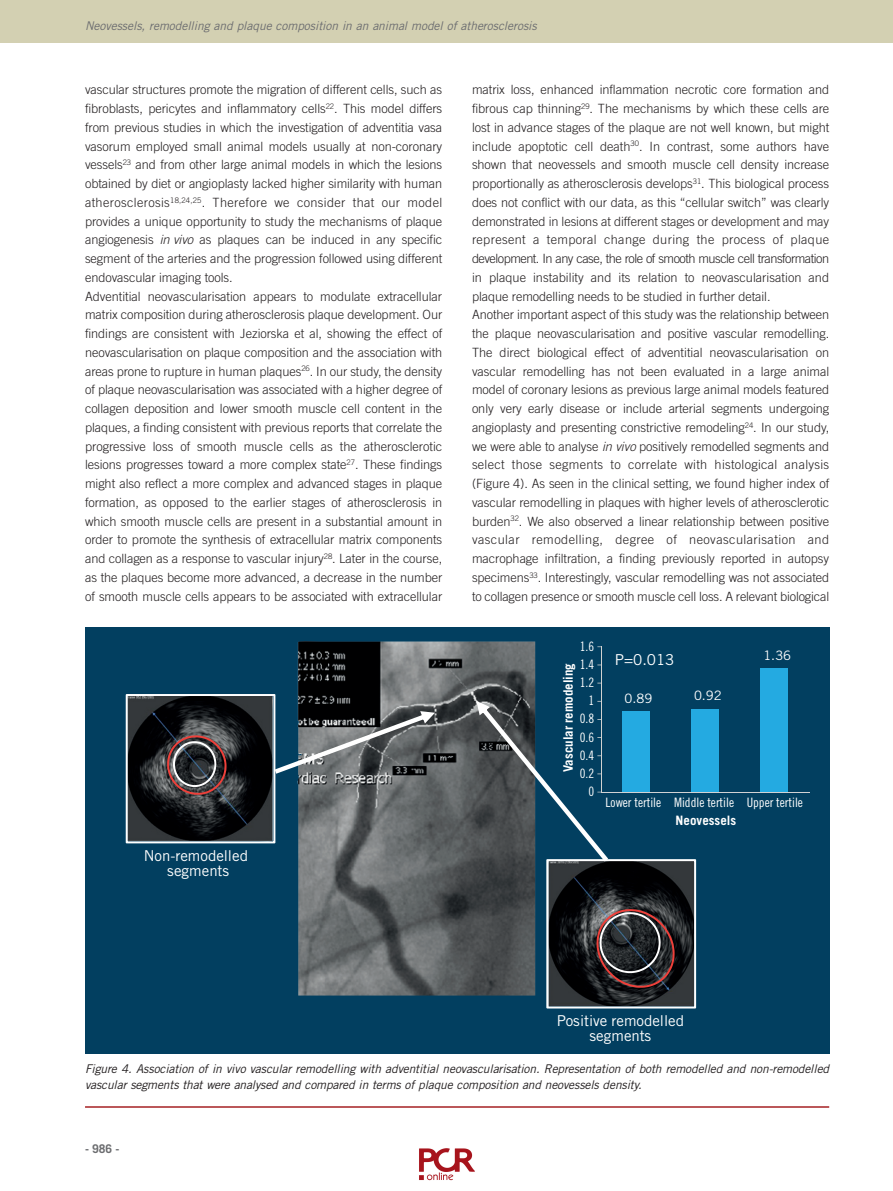
<style>
.page{position:relative;width:893px;height:1191px;background:#fff}
.page>*{position:absolute;margin:0;border:0;box-sizing:border-box;transform-origin:0 0}
.t1{font:15px/15px "Trade Gothic LT Std";color:#fff;text-align:center}
.t2{font:700 13.05px "Trade Gothic LT Std";color:#fff}
.t3{font:12.9px "Trade Gothic LT Std Cn 18";color:#fff}
.t4{font:12.9px "Trade Gothic LT Std";color:#fff}
.t5{font:700 12.9px "Trade Gothic LT Std";color:#fff}
.t6{font:300 12.75px/18.8px "Trade Gothic LT Std";letter-spacing:-.005em;color:#231f20}
.t7{font:italic 12px/16.5px "Trade Gothic LT Std";letter-spacing:-.01em;color:#231f20}
.t8{font:italic 12px "Trade Gothic LT Std";letter-spacing:-.005em;color:#6c6d70}
.t9{font:700 12px "Trade Gothic LT Std";color:#6c6d70}
.s1{font-style:italic}
</style>
<div class="page">
<div style="left:0;top:0;width:893px;height:43px;background:#d3d0b2"></div>
<hr style="left:85px;top:1106px;width:744px;height:1px;background:#a62023">
<div style="left:85px;top:626px;width:744px;height:427px;background:#023f60"></div>
<svg style="left:85px;top:626px;width:726px;height:382px"></svg>
<hr style="left:602px;top:791px;width:208px;height:1px;background:#d1d2d4">
<div style="left:622px;top:710px;width:28px;height:81px;background:#24aae1"></div>
<div style="left:692px;top:708px;width:27px;height:83px;background:#24aae1"></div>
<div style="left:761px;top:668px;width:27px;height:123px;background:#24aae1"></div>
<img style="left:419px;top:1148px;width:56px;height:33px">
<p class="t8" style="left:85px;top:21px;width:453px">Neovessels, remodelling and plaque composition in an animal model of atherosclerosis</p>
<p class="t6" style="left:85px;top:81px;width:359px">vascular structures promote the migration of different cells, such as fibroblasts, pericytes and inflammatory cells<sup>22</sup>. This model differs from previous studies in which the investigation of adventitia vasa vasorum employed small animal models usually at non-coronary vessels<sup>23</sup> and from other large animal models in which the lesions obtained by diet or angioplasty lacked higher similarity with human atherosclerosis<sup>18,24,25</sup>. Therefore we consider that our model provides a unique opportunity to study the mechanisms of plaque angiogenesis <span class="s1">in vivo</span> as plaques can be induced in any specific segment of the arteries and the progression followed using different endovascular imaging tools.<br>Adventitial neovascularisation appears to modulate extracellular matrix composition during atherosclerosis plaque development. Our findings are consistent with Jeziorska et al, showing the effect of neovascularisation on plaque composition and the association with areas prone to rupture in human plaques<sup>26</sup>. In our study, the density of plaque neovascularisation was associated with a higher degree of collagen deposition and lower smooth muscle cell content in the plaques, a finding consistent with previous reports that correlate the progressive loss of smooth muscle cells as the atherosclerotic lesions progresses toward a more complex state<sup>27</sup>. These findings might also reflect a more complex and advanced stages in plaque formation, as opposed to the earlier stages of atherosclerosis in which smooth muscle cells are present in a substantial amount in order to promote the synthesis of extracellular matrix components and collagen as a response to vascular injury<sup>28</sup>. Later in the course, as the plaques become more advanced, a decrease in the number of smooth muscle cells appears to be associated with extracellular</p>
<p class="t6" style="left:472px;top:81px;width:359px">matrix loss, enhanced inflammation necrotic core formation and fibrous cap thinning<sup>29</sup>. The mechanisms by which these cells are lost in advance stages of the plaque are not well known, but might include apoptotic cell death<sup>30</sup>. In contrast, some authors have shown that neovessels and smooth muscle cell density increase proportionally as atherosclerosis develops<sup>31</sup>. This biological process does not conflict with our data, as this “cellular switch” was clearly demonstrated in lesions at different stages or development and may represent a temporal change during the process of plaque development. In any case, the role of smooth muscle cell transformation in plaque instability and its relation to neovascularisation and plaque remodelling needs to be studied in further detail.<br>Another important aspect of this study was the relationship between the plaque neovascularisation and positive vascular remodelling.<br>The direct biological effect of adventitial neovascularisation on vascular remodelling has not been evaluated in a large animal model of coronary lesions as previous large animal models featured only very early disease or include arterial segments undergoing angioplasty and presenting constrictive remodeling<sup>24</sup>. In our study, we were able to analyse <span class="s1">in vivo</span> positively remodelled segments and select those segments to correlate with histological analysis (Figure 4). As seen in the clinical setting, we found higher index of vascular remodelling in plaques with higher levels of atherosclerotic burden<sup>32</sup>. We also observed a linear relationship between positive vascular remodelling, degree of neovascularisation and macrophage infiltration, a finding previously reported in autopsy specimens<sup>33</sup>. Interestingly, vascular remodelling was not associated to collagen presence or smooth muscle cell loss. A relevant biological</p>
<p class="t1" style="left:144px;top:849px;width:106px">Non-remodelled segments</p>
<p class="t3" style="left:580px;top:638px;width:16px">1.6</p>
<p class="t3" style="left:580px;top:657px;width:16px">1.4</p>
<p class="t2" style="left:563px;top:772px;width:110px;rotate:-90deg">Vascular remodeling</p>
<p class="t3" style="left:580px;top:675px;width:16px">1.2</p>
<p class="t3" style="left:588px;top:693px;width:7px">1</p>
<p class="t3" style="left:580px;top:711px;width:16px">0.8</p>
<p class="t3" style="left:580px;top:729px;width:16px">0.6</p>
<p class="t3" style="left:580px;top:747px;width:16px">0.4</p>
<p class="t3" style="left:580px;top:766px;width:16px">0.2</p>
<p class="t3" style="left:588px;top:784px;width:7px">0</p>
<p class="t1" style="left:615px;top:653px;width:61px">P=0.013</p>
<p class="t4" style="left:625px;top:694px;width:29px">0.89</p>
<p class="t4" style="left:694px;top:691px;width:29px">0.92</p>
<p class="t4" style="left:763px;top:651px;width:29px">1.36</p>
<p class="t3" style="left:605px;top:795px;width:199px">Lower tertile Middle tertile Upper tertile</p>
<p class="t5" style="left:676px;top:816px;width:62px">Neovessels</p>
<p class="t1" style="left:557px;top:1014px;width:129px">Positive remodelled segments</p>
<p class="t7" style="left:85px;top:1061px;width:746px">Figure 4. Association of in vivo vascular remodelling with adventitial neovascularisation. Representation of both remodelled and non-remodelled vascular segments that were analysed and compared in terms of plaque composition and neovessels density.</p>
<p class="t9" style="left:85px;top:1144px;width:36px">- 986 -</p>
</div>
